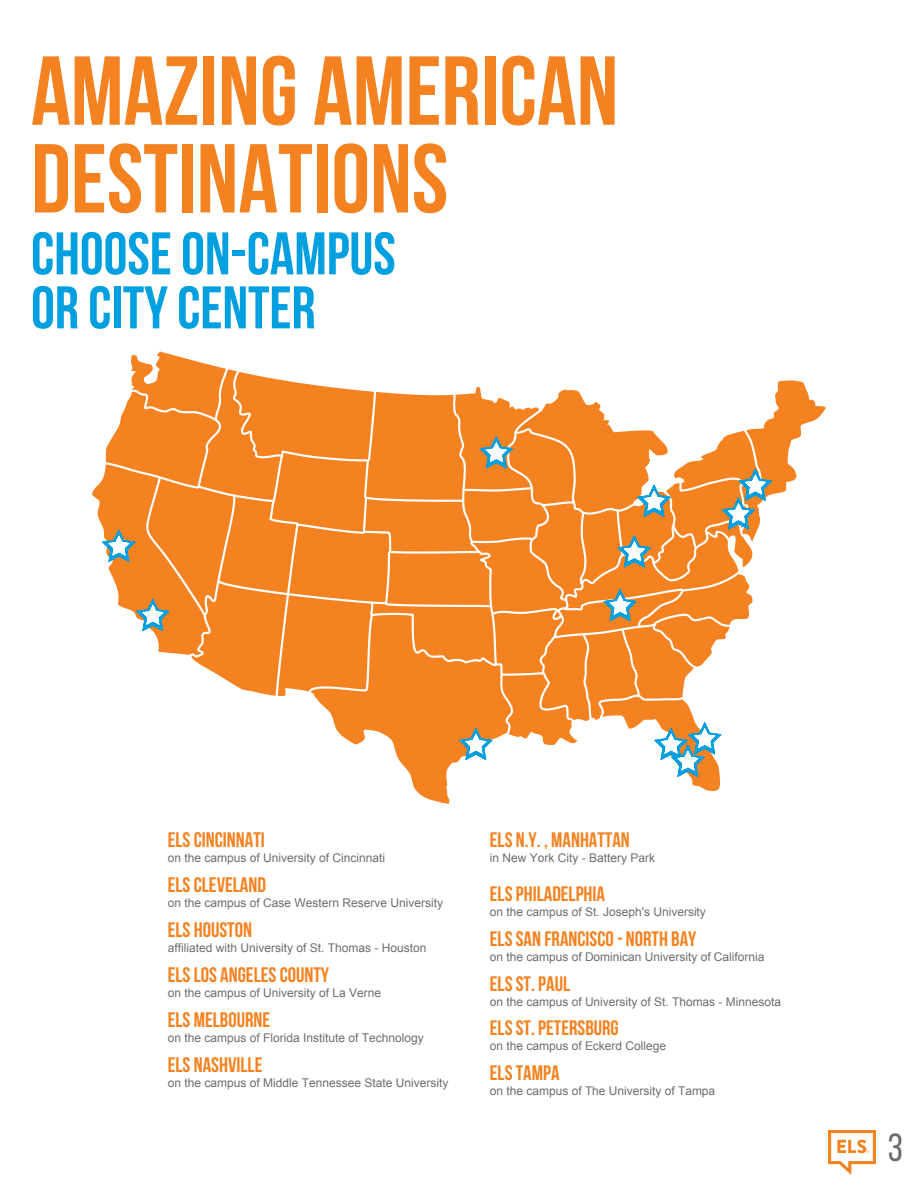
<style>
.page{position:relative;width:918px;height:1188px;background:#fff}
.page>*{position:absolute;margin:0;border:0;box-sizing:border-box;transform-origin:0 0}
.t1{font:700 97.65px/87.8px "Bebas Neue";color:#f58220}
.t2{font:700 60px/54px "Bebas Neue";color:#009fdf}
.t3{font:39.15px "Bebas Neue";color:#6d6e71}
.t4{font:700 21px "Bebas Neue";color:#f58220}
.t5{font:12px "Arial";color:#6d6e71}
</style>
<div class="page">
<svg style="left:92px;top:351px;width:734px;height:453px"></svg>
<img style="left:828px;top:1131px;width:47px;height:43px">
<h1 class="t1" style="left:31px;top:56px;width:589px">AMAZING AMERICAN<br>DESTINATIONS</h1>
<h2 class="t2" style="left:31px;top:232px;width:366px">CHOOSE ON-CAMPUS<br>OR CITY CENTER</h2>
<h3 class="t4" style="left:168px;top:831px;width:99px">ELS CINCINNATI</h3>
<p class="t5" style="left:168px;top:851px;width:219px">on the campus of University of Cincinnati</p>
<h3 class="t4" style="left:168px;top:876px;width:100px">ELS CLEVELAND</h3>
<p class="t5" style="left:168px;top:896px;width:277px">on the campus of Case Western Reserve University</p>
<h3 class="t4" style="left:168px;top:921px;width:86px">ELS HOUSTON</h3>
<p class="t5" style="left:168px;top:941px;width:260px">affiliated with University of St. Thomas - Houston</p>
<h3 class="t4" style="left:168px;top:966px;width:163px">ELS LOS ANGELES COUNTY</h3>
<p class="t5" style="left:168px;top:986px;width:215px">on the campus of University of La Verne</p>
<h3 class="t4" style="left:168px;top:1011px;width:104px">ELS MELBOURNE</h3>
<p class="t5" style="left:168px;top:1031px;width:258px">on the campus of Florida Institute of Technology</p>
<h3 class="t4" style="left:168px;top:1056px;width:96px">ELS NASHVILLE</h3>
<p class="t5" style="left:168px;top:1076px;width:282px">on the campus of Middle Tennessee State University</p>
<h3 class="t4" style="left:490px;top:831px;width:141px">ELS N.Y. , MANHATTAN</h3>
<p class="t5" style="left:490px;top:851px;width:167px">in New York City - Battery Park</p>
<h3 class="t4" style="left:490px;top:885px;width:117px">ELS PHILADELPHIA</h3>
<p class="t5" style="left:490px;top:905px;width:218px">on the campus of St. Joseph's University</p>
<h3 class="t4" style="left:490px;top:930px;width:208px">ELS SAN FRANCISCO - NORTH BAY</h3>
<p class="t5" style="left:490px;top:950px;width:276px">on the campus of Dominican University of California</p>
<h3 class="t4" style="left:490px;top:975px;width:82px">ELS ST. PAUL</h3>
<p class="t5" style="left:490px;top:995px;width:293px">on the campus of University of St. Thomas - Minnesota</p>
<h3 class="t4" style="left:490px;top:1020px;width:130px">ELS ST. PETERSBURG</h3>
<p class="t5" style="left:490px;top:1040px;width:178px">on the campus of Eckerd College</p>
<h3 class="t4" style="left:490px;top:1065px;width:71px">ELS TAMPA</h3>
<p class="t5" style="left:490px;top:1084px;width:227px">on the campus of The University of Tampa</p>
<h3 class="t3" style="left:888px;top:1131px;width:17px">3</h3>
</div>
